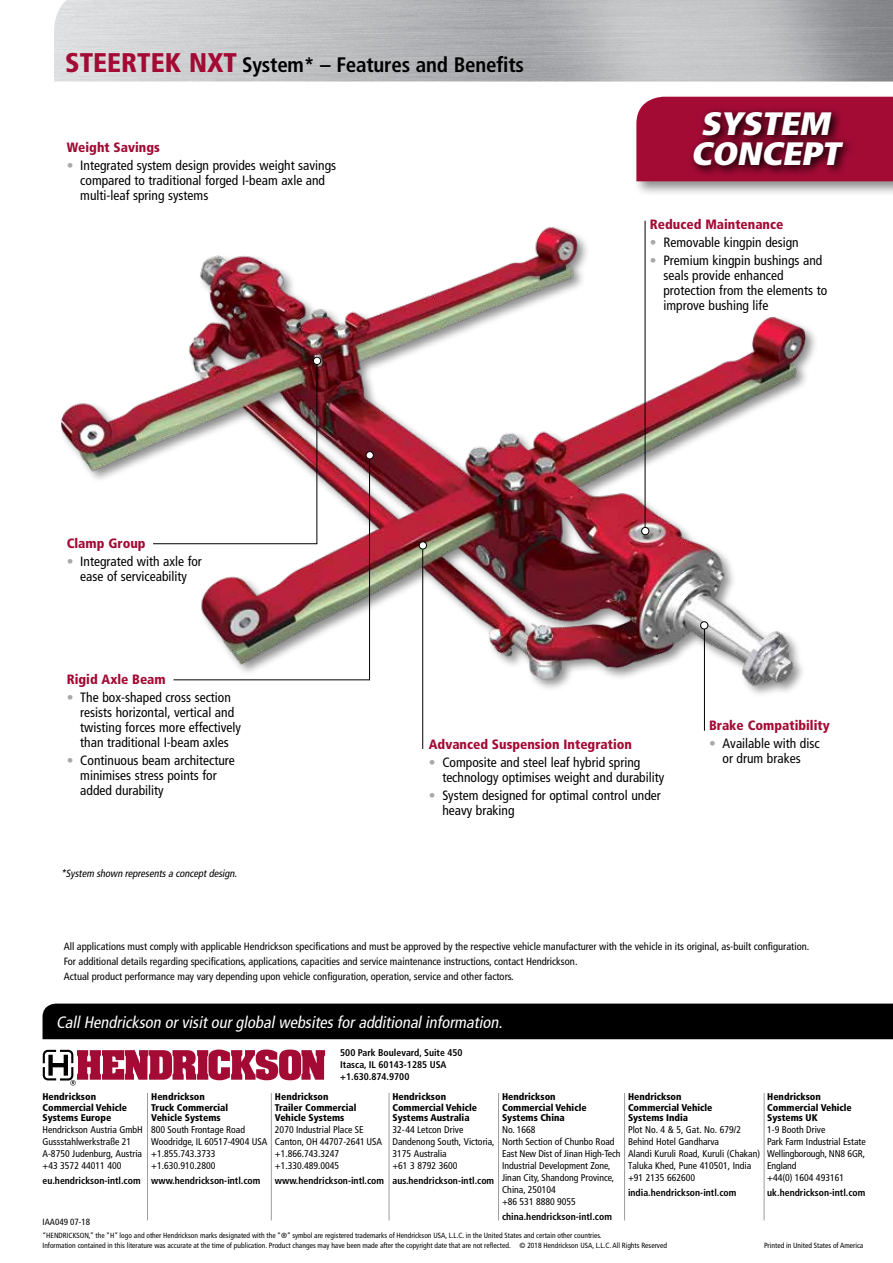
<style>
.page{position:relative;width:893px;height:1263px;background:#fff}
.page>*{position:absolute;margin:0;border:0;box-sizing:border-box;transform-origin:0 0}
.t1{font:italic 900 condensed 32.4px/30px "Frutiger LT Std";color:#fff;text-align:center;scale:1.11 1}
.t2{font:900 condensed 27px "Frutiger LT Std";color:#a30b35}
.t3{font:700 condensed 21px "Frutiger LT Std";letter-spacing:-.01em;color:#000}
.t4{font:italic condensed 16.5px "Frutiger LT Std";color:#fff}
.t5{font:condensed 13.5px/15px "Frutiger LT Std";color:#000}
.t6{font:900 condensed 13.5px "Frutiger LT Std";color:#a30b35}
.t7{font:condensed 10.5px/15px "Frutiger LT Std";color:#000}
.t8{font:italic condensed 10.5px "Frutiger LT Std";color:#000}
.t9{font:condensed 9.75px/12px "Frutiger LT Std";color:#000}
.t10{font:900 condensed 9.75px/10.5px "Frutiger LT Std";color:#000}
.t11{font:700 condensed 9.75px/12px "Frutiger LT Std";color:#000}
.t12{font:condensed 9px "Frutiger LT Std";color:#000}
.t13{font:condensed 7.5px "Frutiger LT Std";color:#000}
.s1{color:#a7a9ac}
</style>
<div class="page">
<img style="left:61px;top:220px;width:755px;height:529px">
<hr style="left:153px;top:543px;width:164px;height:1px;background:#000">
<hr style="left:316px;top:363px;width:1px;height:181px;background:#000">
<div style="left:313px;top:357px;width:8px;height:7px;background:#fff;border-radius:50%"></div>
<div style="left:313px;top:357px;width:8px;height:8px;border:1px solid #000;border-radius:50%"></div>
<hr style="left:369px;top:456px;width:1px;height:224px;background:#000">
<div style="left:366px;top:452px;width:7px;height:7px;background:#fff;border-radius:50%"></div>
<div style="left:366px;top:451px;width:8px;height:8px;border:1px solid #000;border-radius:50%"></div>
<hr style="left:173px;top:679px;width:197px;height:1px;background:#000">
<hr style="left:704px;top:623px;width:1px;height:108px;background:#000">
<div style="left:701px;top:622px;width:7px;height:7px;background:#fff;border-radius:50%"></div>
<div style="left:700px;top:621px;width:8px;height:8px;border:1px solid #000;border-radius:50%"></div>
<svg style="left:43px;top:1049px;width:282px;height:36px"></svg>
<hr style="left:389px;top:1093px;width:1px;height:127px;background:#000">
<hr style="left:498px;top:1093px;width:1px;height:127px;background:#000">
<hr style="left:624px;top:1093px;width:1px;height:127px;background:#000">
<hr style="left:764px;top:1093px;width:1px;height:127px;background:#000">
<hr style="left:271px;top:1093px;width:1px;height:127px;background:#000">
<hr style="left:147px;top:1093px;width:1px;height:127px;background:#000">
<div style="left:43px;top:1003px;width:850px;height:36px;background:#000"></div>
<hr style="left:645px;top:221px;width:1px;height:313px;background:#000">
<div style="left:642px;top:527px;width:7px;height:8px;background:#fff;border-radius:50%"></div>
<div style="left:641px;top:527px;width:8px;height:8px;border:1px solid #000;border-radius:50%"></div>
<hr style="left:422px;top:545px;width:1px;height:204px;background:#000">
<div style="left:419px;top:542px;width:7px;height:7px;background:#fff;border-radius:50%"></div>
<div style="left:419px;top:541px;width:8px;height:8px;border:1px solid #000;border-radius:50%"></div>
<div style="left:633px;top:93px;width:260px;height:104px;background:#000;opacity:.45"></div>
<div style="left:636px;top:97px;width:257px;height:84px;background:#a30b35"></div>
<svg style="left:688px;top:106px;width:167px;height:71px"></svg>
<h2 class="t2" style="left:65px;top:46px;width:173px">STEERTEK NXT</h2>
<h3 class="t3" style="left:242px;top:52px;width:284px">System* – Features and Benefits</h3>
<h3 class="t6" style="left:67px;top:139px;width:95px">Weight Savings</h3>
<h3 class="t5" style="left:80px;top:158px;width:257px;text-indent:-14px"><span class="s1">•</span> Integrated system design provides weight savings compared to traditional forged I-beam axle and multi-leaf spring systems</h3>
<h3 class="t6" style="left:67px;top:535px;width:80px">Clamp Group</h3>
<h3 class="t5" style="left:67px;top:554px;width:137px;text-align:center"><span class="s1">•</span> Integrated with axle for ease of serviceability</h3>
<h1 class="t1" style="left:690px;top:109px;width:142px">SYSTEM<br>CONCEPT</h1>
<h3 class="t6" style="left:650px;top:216px;width:135px">Reduced Maintenance</h3>
<h3 class="t5" style="left:650px;top:235px;width:150px"><span class="s1">•</span> Removable kingpin design</h3>
<h3 class="t5" style="left:663px;top:253px;width:165px;text-indent:-14px"><span class="s1">•</span> Premium kingpin bushings and seals provide enhanced protection from the elements to improve bushing life</h3>
<h3 class="t6" style="left:67px;top:671px;width:100px">Rigid Axle Beam</h3>
<h3 class="t5" style="left:80px;top:690px;width:162px;text-indent:-14px"><span class="s1">•</span> The box-shaped cross section resists horizontal, vertical and twisting forces more effectively than traditional I-beam axles</h3>
<h3 class="t5" style="left:80px;top:753px;width:156px;text-indent:-14px"><span class="s1">•</span> Continuous beam architecture minimises stress points for added durability</h3>
<p class="t8" style="left:61px;top:867px;width:180px">*System shown representsa conceptdesign.</p>
<h3 class="t6" style="left:429px;top:736px;width:205px">Advanced Suspension Integration</h3>
<h3 class="t5" style="left:442px;top:754px;width:223px;text-indent:-14px"><span class="s1">•</span> Composite and steel leaf hybrid spring technology optimises weight and durability</h3>
<h3 class="t5" style="left:442px;top:787px;width:220px;text-indent:-14px"><span class="s1">•</span> System designed for optimal control under heavy braking</h3>
<h3 class="t6" style="left:709px;top:718px;width:122px">Brake Compatibility</h3>
<h3 class="t5" style="left:709px;top:736px;width:112px;text-align:center"><span class="s1">•</span> Available with disc or drum brakes</h3>
<p class="t7" style="left:64px;top:939px;width:747px">All applications must comply with applicable Hendrickson specifications and must be approved by the respective vehicle manufacturer with the vehicle in its original, as-built configuration.<br>For additional details regarding specifications, applications, capacities and service maintenance instructions, contact Hendrickson.<br>Actual product performance may vary depending upon vehicle configuration, operation, service and other factors.</p>
<h3 class="t4" style="left:56px;top:1012px;width:451px">CallHendrickson orvisitourglobalwebsitesforadditionalinformation.</h3>
<p class="t11" style="left:340px;top:1047px;width:124px">500 Park Boulevard, Suite 450<br>Itasca, IL 60143-1285 USA +1.630.874.9700</p>
<p class="t10" style="left:151px;top:1091px;width:78px">Hendrickson<br>Truck Commercial<br>Vehicle Systems</p>
<p class="t9" style="left:151px;top:1124px;width:118px">800 South Frontage Road<br>Woodridge, IL 60517-4904 USA +1.855.743.3733 +1.630.910.2800</p>
<p class="t11" style="left:151px;top:1175px;width:111px">www.hendrickson-intl.com</p>
<p class="t10" style="left:502px;top:1091px;width:86px">Hendrickson<br>Commercial Vehicle<br>Systems China</p>
<p class="t9" style="left:502px;top:1124px;width:120px">No. 1668<br>North Section of Chunbo Road<br>East New Dist of Jinan High-Tech<br>Industrial Development Zone,<br>Jinan City, Shandong Province,<br>China, 250104<br>+86 531 8880 9055</p>
<p class="t11" style="left:502px;top:1211px;width:111px">china.hendrickson-intl.com</p>
<p class="t10" style="left:275px;top:1091px;width:83px">Hendrickson<br>Trailer Commercial<br>Vehicle Systems</p>
<p class="t9" style="left:275px;top:1124px;width:109px">2070 Industrial Place SE<br>Canton, OH 44707-2641 USA +1.866.743.3247 +1.330.489.0045</p>
<p class="t11" style="left:275px;top:1175px;width:111px">www.hendrickson-intl.com</p>
<p class="t10" style="left:392px;top:1091px;width:86px">Hendrickson<br>Commercial Vehicle<br>Systems Australia</p>
<p class="t9" style="left:392px;top:1124px;width:104px">32-44 Letcon Drive<br>Dandenong South, Victoria,<br>3175 Australia<br>+61 3 8792 3600</p>
<p class="t11" style="left:392px;top:1175px;width:103px">aus.hendrickson-intl.com</p>
<p class="t10" style="left:628px;top:1091px;width:86px">Hendrickson<br>Commercial Vehicle<br>Systems India</p>
<p class="t9" style="left:628px;top:1124px;width:134px">Plot No. 4 &amp; 5, Gat. No. 679/2<br>Behind Hotel Gandharva<br>Alandi Kuruli Road, Kuruli (Chakan)<br>Taluka Khed, Pune 410501, India +91 2135 662600</p>
<p class="t11" style="left:628px;top:1187px;width:110px">india.hendrickson-intl.com</p>
<p class="t10" style="left:43px;top:1091px;width:86px">Hendrickson<br>Commercial Vehicle<br>Systems Europe</p>
<p class="t9" style="left:43px;top:1124px;width:102px">Hendrickson Austria GmbH<br>Gussstahlwerkstraße 21<br>A-8750 Judenburg, Austria +43 3572 44011 400</p>
<p class="t11" style="left:43px;top:1175px;width:100px">eu.hendrickson-intl.com</p>
<p class="t10" style="left:767px;top:1091px;width:86px">Hendrickson<br>Commercial Vehicle<br>Systems UK</p>
<p class="t9" style="left:767px;top:1124px;width:100px">1-9 Booth Drive<br>Park Farm Industrial Estate<br>Wellingborough, NN8 6GR,<br>England<br>+44(0) 1604 493161</p>
<p class="t11" style="left:767px;top:1187px;width:100px">uk.hendrickson-intl.com</p>
<p class="t12" style="left:43px;top:1216px;width:49px">IAA049 07-18</p>
<p class="t13" style="left:43px;top:1241px;width:626px">Information contained in this literature was accurate at the time of publication. Product changes may have been made after the copyright date that are not reflected. © 2018 Hendrickson USA, L.L.C. All Rights Reserved</p>
<p class="t13" style="left:764px;top:1241px;width:101px">Printed in United States of America</p>
<p class="t13" style="left:43px;top:1231px;width:561px">“HENDRICKSON,” the “H” logo and other Hendrickson marks designated with the “®” symbol are registered trademarks of Hendrickson USA, L.L.C. in the United States and certain other countries.</p>
</div>
